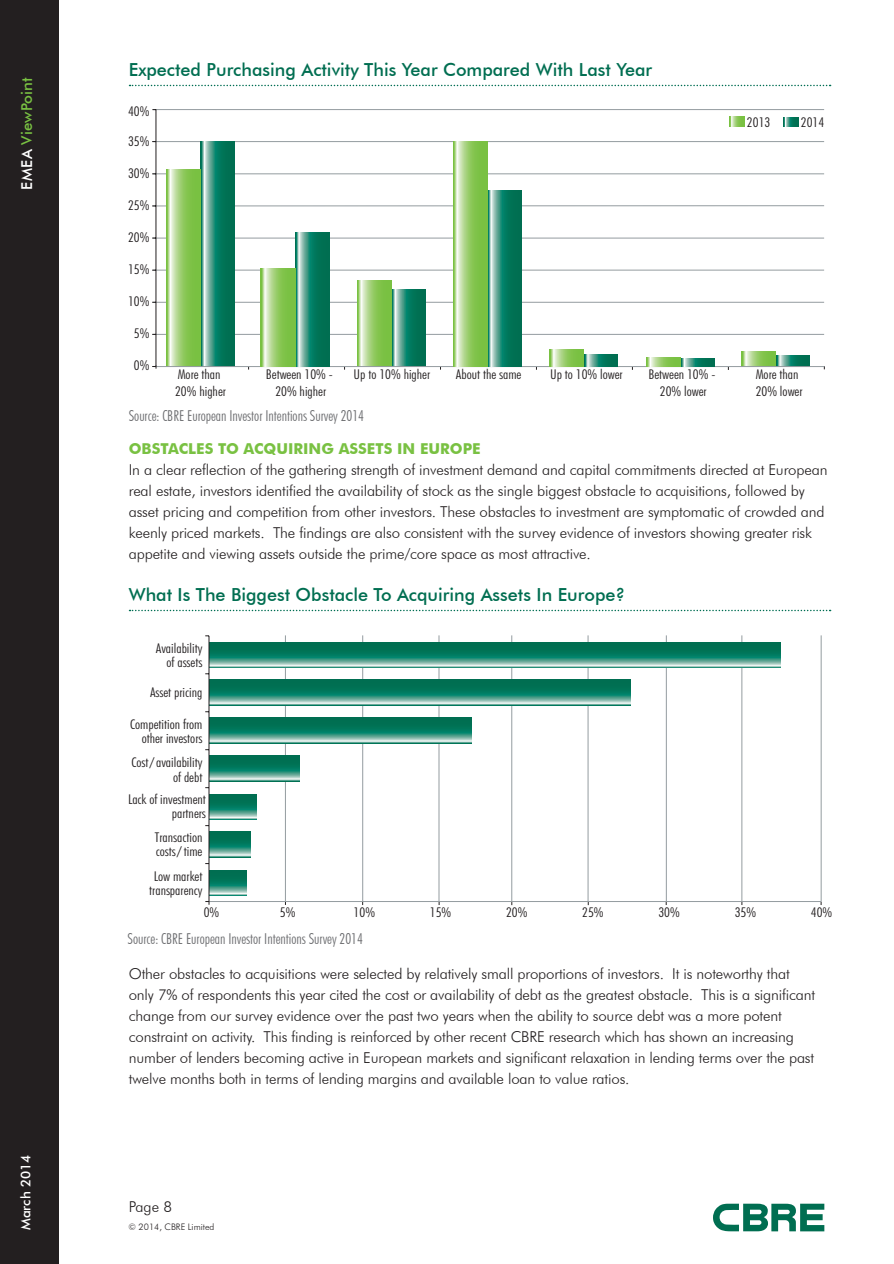
<style>
.page{position:relative;width:894px;height:1264px;background:#fff}
.page>*{position:absolute;margin:0;border:0;box-sizing:border-box;transform-origin:0 0}
.Graph_Table_Titles{font:500 18px "Futura BT";color:#006e51}
.Body_copy{font:300 15px/21px "Futura BT";letter-spacing:-.01em;color:#231f20}
.t1{font:300 condensed 15px "Futura BT";color:#6c6d70}
.Green_sub_header_new{font:700 15px "Futura BT";color:#79c142}
.t2{font:500 15px "Futura BT";color:#79c142}
.t3{font:300 condensed 13.5px/14.2px "Futura BT";color:#231f20;text-align:right;scale:1.11 1}
.t4{font:500 13.5px "Futura BT";color:#fff}
.t5{font:300 9px "Futura BT";color:#231f20}
.s1{color:#fff}
</style>
<div class="page">
<div style="left:0;top:0;width:59px;height:1264px;background:#231f20"></div>
<svg style="left:713px;top:1204px;width:111px;height:27px"></svg>
<svg style="left:130px;top:85px;width:701px;height:1px"></svg>
<hr style="left:153px;top:334px;width:671px;height:1px;background:#949ca0">
<hr style="left:153px;top:302px;width:671px;height:1px;background:#949ca0">
<hr style="left:153px;top:270px;width:671px;height:1px;background:#949ca0">
<hr style="left:153px;top:238px;width:671px;height:1px;background:#949ca0">
<hr style="left:153px;top:205px;width:671px;height:1px;background:#949ca0">
<hr style="left:153px;top:174px;width:671px;height:1px;background:#949ca0">
<hr style="left:153px;top:141px;width:671px;height:1px;background:#949ca0">
<hr style="left:153px;top:109px;width:671px;height:1px;background:#949ca0">
<svg style="left:200px;top:142px;width:34px;height:224px;background:#339077"></svg>
<svg style="left:166px;top:170px;width:34px;height:196px;background:#9ccf71"></svg>
<svg style="left:391px;top:290px;width:34px;height:76px;background:#339077"></svg>
<svg style="left:357px;top:280px;width:34px;height:86px;background:#9ccf71"></svg>
<svg style="left:776px;top:356px;width:34px;height:10px"></svg>
<svg style="left:742px;top:351px;width:34px;height:15px"></svg>
<hr style="left:153px;top:366px;width:671px;height:1px;background:#949ca0">
<hr style="left:156px;top:110px;width:1px;height:256px;background:#231f20">
<svg style="left:295px;top:232px;width:34px;height:135px;background:#319077"></svg>
<svg style="left:261px;top:268px;width:34px;height:99px;background:#9ccf71"></svg>
<svg style="left:487px;top:190px;width:34px;height:177px;background:#339077"></svg>
<svg style="left:453px;top:142px;width:34px;height:225px;background:#9bcf71"></svg>
<svg style="left:584px;top:355px;width:34px;height:12px"></svg>
<svg style="left:550px;top:350px;width:34px;height:17px"></svg>
<svg style="left:680px;top:358px;width:34px;height:9px"></svg>
<svg style="left:646px;top:358px;width:34px;height:8px"></svg>
<svg style="left:783px;top:117px;width:15px;height:10px"></svg>
<svg style="left:730px;top:116px;width:14px;height:11px"></svg>
<svg style="left:130px;top:610px;width:701px;height:1px"></svg>
<hr style="left:285px;top:635px;width:1px;height:267px;background:#949ca0">
<hr style="left:362px;top:635px;width:1px;height:267px;background:#949ca0">
<hr style="left:439px;top:635px;width:1px;height:267px;background:#949ca0">
<hr style="left:512px;top:635px;width:1px;height:267px;background:#949ca0">
<hr style="left:588px;top:635px;width:1px;height:267px;background:#949ca0">
<hr style="left:666px;top:635px;width:1px;height:267px;background:#949ca0">
<hr style="left:742px;top:635px;width:1px;height:267px;background:#949ca0">
<hr style="left:821px;top:635px;width:1px;height:267px;background:#949ca0">
<svg style="left:210px;top:870px;width:36px;height:26px"></svg>
<svg style="left:210px;top:832px;width:41px;height:25px"></svg>
<svg style="left:210px;top:794px;width:46px;height:26px"></svg>
<svg style="left:210px;top:756px;width:90px;height:25px;background:#318e77"></svg>
<svg style="left:210px;top:718px;width:261px;height:25px;background:#308e78"></svg>
<svg style="left:210px;top:680px;width:421px;height:25px;background:#308e78"></svg>
<svg style="left:210px;top:642px;width:571px;height:26px;background:#2e8d76"></svg>
<hr style="left:209px;top:901px;width:612px;height:1px;background:#949ca0">
<hr style="left:209px;top:636px;width:1px;height:265px;background:#231f20">
<p class="t2" style="left:18px;top:190px;width:114px;rotate:-90deg"><span class="s1">EMEA</span> ViewPoint</p>
<p class="t4" style="left:18px;top:1230px;width:77px;rotate:-90deg">March 2014</p>
<p class="Graph_Table_Titles" style="left:129px;top:59px;width:525px">Expected Purchasing Activity This Year Compared With Last Year</p>
<p class="t3" style="left:128px;top:104px;width:21px">40%</p>
<p class="t3" style="left:128px;top:134px;width:21px">35%</p>
<p class="t3" style="left:128px;top:166px;width:21px">30%</p>
<p class="t3" style="left:128px;top:198px;width:21px">25%</p>
<p class="t3" style="left:128px;top:230px;width:21px">20%</p>
<p class="t3" style="left:128px;top:262px;width:21px">15%</p>
<p class="t3" style="left:128px;top:294px;width:21px">10%</p>
<p class="t3" style="left:134px;top:326px;width:15px">5%</p>
<p class="t3" style="left:747px;top:115px;width:23px">2013</p>
<p class="t3" style="left:801px;top:115px;width:23px">2014</p>
<p class="t3" style="left:134px;top:358px;width:15px">0%</p>
<p class="t3" style="left:175px;top:366px;width:47px;line-height:16.2px;text-align:left">More than<br>20% higher</p>
<p class="t3" style="left:266px;top:366px;width:62px;line-height:16.5px;text-align:center">Between 10% -<br>20% higher</p>
<p class="t3" style="left:354px;top:367px;width:71px">Up to 10% higher</p>
<p class="t3" style="left:456px;top:367px;width:61px">About the same</p>
<p class="t3" style="left:550px;top:367px;width:67px">Up to 10% lower</p>
<p class="t3" style="left:648px;top:366px;width:62px;line-height:16.5px;text-align:center">Between 10% -<br>20% lower</p>
<p class="t3" style="left:756px;top:366px;width:44px;line-height:16.2px;text-align:left">More than<br>20% lower</p>
<p class="t1" style="left:129px;top:406px;width:237px">Source: CBRE European Investor Intentions Survey 2014</p>
<p class="Green_sub_header_new" style="left:129px;top:440px;width:353px">OBSTACLES TO ACQUIRING ASSETS IN EUROPE</p>
<p class="Body_copy" style="left:129px;top:459px;width:700px">In a clear reflection of the gathering strength of investment demand and capital commitments directed at European real estate, investors identified the availability of stock as the single biggest obstacle to acquisitions, followed by asset pricing and competition from other investors. These obstacles to investment are symptomatic of crowded and keenly priced markets. The findings are also consistent with the survey evidence of investors showing greater risk appetite and viewing assets outside the prime/core space as most attractive.</p>
<p class="Graph_Table_Titles" style="left:129px;top:584px;width:498px">What Is The Biggest Obstacle To Acquiring Assets In Europe?</p>
<p class="t3" style="left:156px;top:641px;width:43px">Availability of assets</p>
<p class="t3" style="left:150px;top:685px;width:49px">Asset pricing</p>
<p class="t3" style="left:130px;top:717px;width:67px">Competition from other investors</p>
<p class="t3" style="left:132px;top:755px;width:65px">Cost / availability of debt</p>
<p class="t3" style="left:128px;top:792px;width:72px">Lack of investment partners</p>
<p class="t3" style="left:155px;top:830px;width:44px;text-align:left">Transaction costs / time</p>
<p class="t3" style="left:149px;top:869px;width:49px;text-align:center">Low market transparency</p>
<p class="t3" style="left:204px;top:905px;width:15px">0%</p>
<p class="t1" style="left:128px;top:930px;width:237px">Source: CBRE European Investor Intentions Survey 2014</p>
<p class="t3" style="left:280px;top:905px;width:15px">5%</p>
<p class="t3" style="left:354px;top:905px;width:21px">10%</p>
<p class="t3" style="left:430px;top:905px;width:21px">15%</p>
<p class="t3" style="left:506px;top:905px;width:21px">20%</p>
<p class="t3" style="left:582px;top:905px;width:21px">25%</p>
<p class="t3" style="left:658px;top:905px;width:21px">30%</p>
<p class="t3" style="left:735px;top:905px;width:21px">35%</p>
<p class="t3" style="left:811px;top:905px;width:21px">40%</p>
<p class="Body_copy" style="left:129px;top:963px;width:688px">Other obstacles to acquisitions were selected by relatively small proportions of investors. It is noteworthy that only 7% of respondents this year cited the cost or availability of debt as the greatest obstacle. This is a significant change from our survey evidence over the past two years when the ability to source debt was a more potent constraint on activity. This finding is reinforced by other recent CBRE research which has shown an increasing number of lenders becoming active in European markets and significant relaxation in lending terms over the past twelve months both in terms of lending margins and available loan to value ratios.</p>
<p class="Body_copy" style="left:129px;top:1196px;width:45px">Page 8</p>
<p class="t5" style="left:129px;top:1222px;width:87px">© 2014, CBRE Limited</p>
</div>
